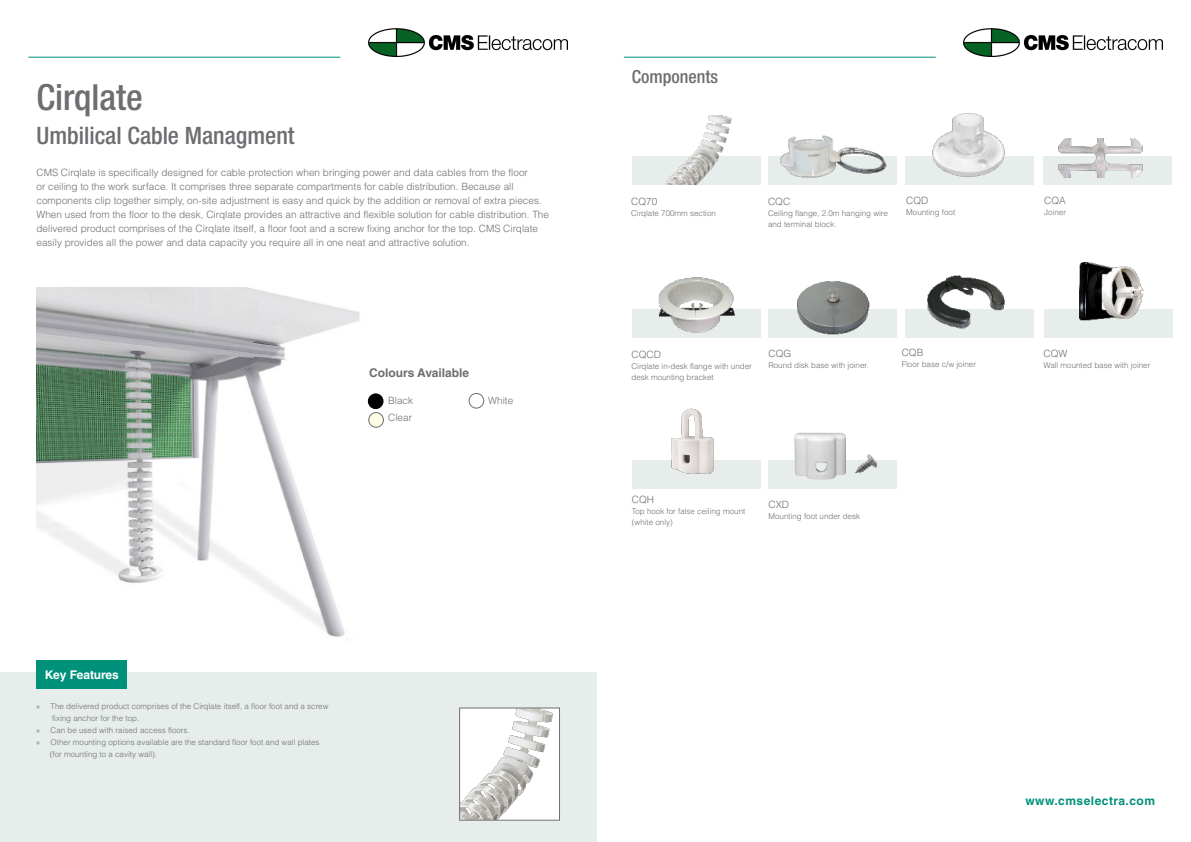
<style>
.page{position:relative;width:1191px;height:842px;background:#fff}
.page>*{position:absolute;margin:0;border:0;box-sizing:border-box;transform-origin:0 0}
.t1{font:500 condensed 36px "Helvetica Neue LT Std";color:#6d6e71}
.t2{font:500 condensed 24px "Helvetica Neue LT Std";color:#6d6e71}
.t3{font:500 condensed 18px "Helvetica Neue LT Std";color:#6d6e71}
.t4{font:700 12px "Helvetica LT Std";letter-spacing:.04em;color:#00917b}
.t5{font:700 12px "Helvetica LT Std";color:#6d6e71}
.t6{font:700 12px "Helvetica LT Std";letter-spacing:-.015em;color:#fff}
.t7{font:300 10px/14px "Helvetica LT Std";color:#6d6e71}
.t8{font:300 8px/11px "Helvetica LT Std";color:#6d6e71}
.s1{font-family:"Myriad Pro";font-weight:400}
</style>
<div class="page">
<hr style="left:28px;top:57px;width:312px;height:1px;background:#00917b">
<img style="left:369px;top:28px;width:199px;height:29px">
<img style="left:963px;top:28px;width:199px;height:29px">
<hr style="left:624px;top:57px;width:311px;height:1px;background:#00917b">
<div style="left:0;top:672px;width:596px;height:170px;background:#e6edea"></div>
<div style="left:36px;top:660px;width:91px;height:29px;background:#00917b"></div>
<img style="left:36px;top:287px;width:333px;height:350px">
<div style="left:368px;top:394px;width:15px;height:15px;background:#000;border-radius:50%"></div>
<div style="left:368px;top:394px;width:15px;height:15px;border:1px solid #000;border-radius:50%"></div>
<img style="left:461px;top:710px;width:96px;height:108px">
<div style="left:459px;top:708px;width:100px;height:112px;border:1px solid #6d6e71"></div>
<div style="left:469px;top:393px;width:15px;height:15px;border:1px solid #6d6e71;border-radius:50%"></div>
<div style="left:369px;top:413px;width:14px;height:14px;background:#fdfbe1;border-radius:50%"></div>
<div style="left:369px;top:412px;width:14px;height:15px;border:1px solid #6d6e71;border-radius:50%"></div>
<div style="left:632px;top:156px;width:128px;height:29px;background:#e6edea"></div>
<div style="left:632px;top:309px;width:128px;height:28px;background:#e6edea"></div>
<div style="left:632px;top:460px;width:128px;height:28px;background:#e6edea"></div>
<div style="left:768px;top:156px;width:128px;height:29px;background:#e6edea"></div>
<div style="left:768px;top:309px;width:128px;height:28px;background:#e6edea"></div>
<div style="left:768px;top:460px;width:128px;height:28px;background:#e6edea"></div>
<div style="left:905px;top:156px;width:129px;height:29px;background:#e6edea"></div>
<div style="left:905px;top:309px;width:129px;height:28px;background:#e6edea"></div>
<div style="left:1043px;top:156px;width:128px;height:29px;background:#e6edea"></div>
<div style="left:1044px;top:309px;width:128px;height:28px;background:#e6edea"></div>
<img style="left:1058px;top:138px;width:85px;height:39px">
<img style="left:1079px;top:262px;width:65px;height:59px">
<img style="left:658px;top:277px;width:77px;height:56px">
<img style="left:671px;top:408px;width:43px;height:66px">
<img style="left:780px;top:135px;width:107px;height:43px">
<img style="left:797px;top:281px;width:73px;height:54px">
<img style="left:932px;top:113px;width:73px;height:64px">
<img style="left:927px;top:275px;width:78px;height:54px">
<img style="left:666px;top:116px;width:66px;height:69px">
<img style="left:794px;top:432px;width:83px;height:48px">
<h1 class="t1" style="left:36px;top:76px;width:108px">Cirqlate</h1>
<h2 class="t2" style="left:36px;top:121px;width:260px">Umbilical Cable Managment</h2>
<p class="t7" style="left:36px;top:166px;width:514px">CMS Cirqlate is specifically designed for cable protection when bringing power and data cables from the floor<br>or ceiling to the work surface. It comprises three separate compartments for cable distribution. Because all components clip together simply, on-site adjustment is easy and quick by the addition or removal of extra pieces.<br>When used from the floor to the desk, Cirqlate provides an attractive and flexible solution for cable distribution. The delivered product comprises of the Cirqlate itself, a floor foot and a screw fixing anchor for the top. CMS Cirqlate easily provides all the power and data capacity you require all in one neat and attractive solution.</p>
<p class="t5" style="left:369px;top:366px;width:101px">Colours Available</p>
<p class="t7" style="left:388px;top:392px;width:27px;line-height:17px">Black<br>Clear</p>
<p class="t7" style="left:488px;top:393px;width:27px">White</p>
<p class="t6" style="left:45px;top:667px;width:76px">Key Features</p>
<p class="t8" style="left:36px;top:700px;width:293px"><span class="s1">»</span> The delivered product comprises of the Cirqlate itself, a floor foot and a screw</p>
<p class="t8" style="left:52px;top:712px;width:89px">fixing anchor for the top.</p>
<p class="t8" style="left:36px;top:724px;width:155px"><span class="s1">»</span> Can be used with raised access floors.</p>
<p class="t8" style="left:36px;top:736px;width:284px"><span class="s1">»</span> Other mounting options available are the standard floor foot and wall plates</p>
<p class="t8" style="left:50px;top:748px;width:109px">(for mounting to a cavity wall).</p>
<h3 class="t3" style="left:632px;top:66px;width:88px">Components</h3>
<p class="t7" style="left:631px;top:194px;width:28px">CQ70</p>
<p class="t8" style="left:631px;top:207px;width:86px">Cirqlate 700mm section</p>
<p class="t7" style="left:768px;top:194px;width:24px">CQC</p>
<p class="t8" style="left:768px;top:207px;width:121px">Ceiling flange, 2.0m hanging wire and terminal block.</p>
<p class="t7" style="left:906px;top:194px;width:24px">CQD</p>
<p class="t8" style="left:906px;top:207px;width:50px">Mounting foot</p>
<p class="t7" style="left:1044px;top:193px;width:23px">CQA</p>
<p class="t8" style="left:1044px;top:207px;width:23px">Joiner</p>
<p class="t7" style="left:631px;top:347px;width:31px">CQCD</p>
<p class="t8" style="left:631px;top:360px;width:122px">Cirqlate in-desk flange with under desk mounting bracket</p>
<p class="t7" style="left:768px;top:346px;width:24px">CQG</p>
<p class="t8" style="left:768px;top:360px;width:102px">Round disk base with joiner.</p>
<p class="t7" style="left:901px;top:345px;width:23px">CQB</p>
<p class="t8" style="left:901px;top:359px;width:76px">Floor base c/w joiner</p>
<p class="t7" style="left:1043px;top:347px;width:25px">CQW</p>
<p class="t8" style="left:1043px;top:360px;width:108px">Wall mounted base with joiner</p>
<p class="t7" style="left:632px;top:493px;width:24px">CQH</p>
<p class="t8" style="left:632px;top:506px;width:115px">Top hook for false ceiling mount (white only)</p>
<p class="t7" style="left:768px;top:497px;width:22px">CXD</p>
<p class="t8" style="left:768px;top:510px;width:93px">Mounting foot under desk</p>
<p class="t4" style="left:1025px;top:793px;width:131px">www.cmselectra.com</p>
</div>
